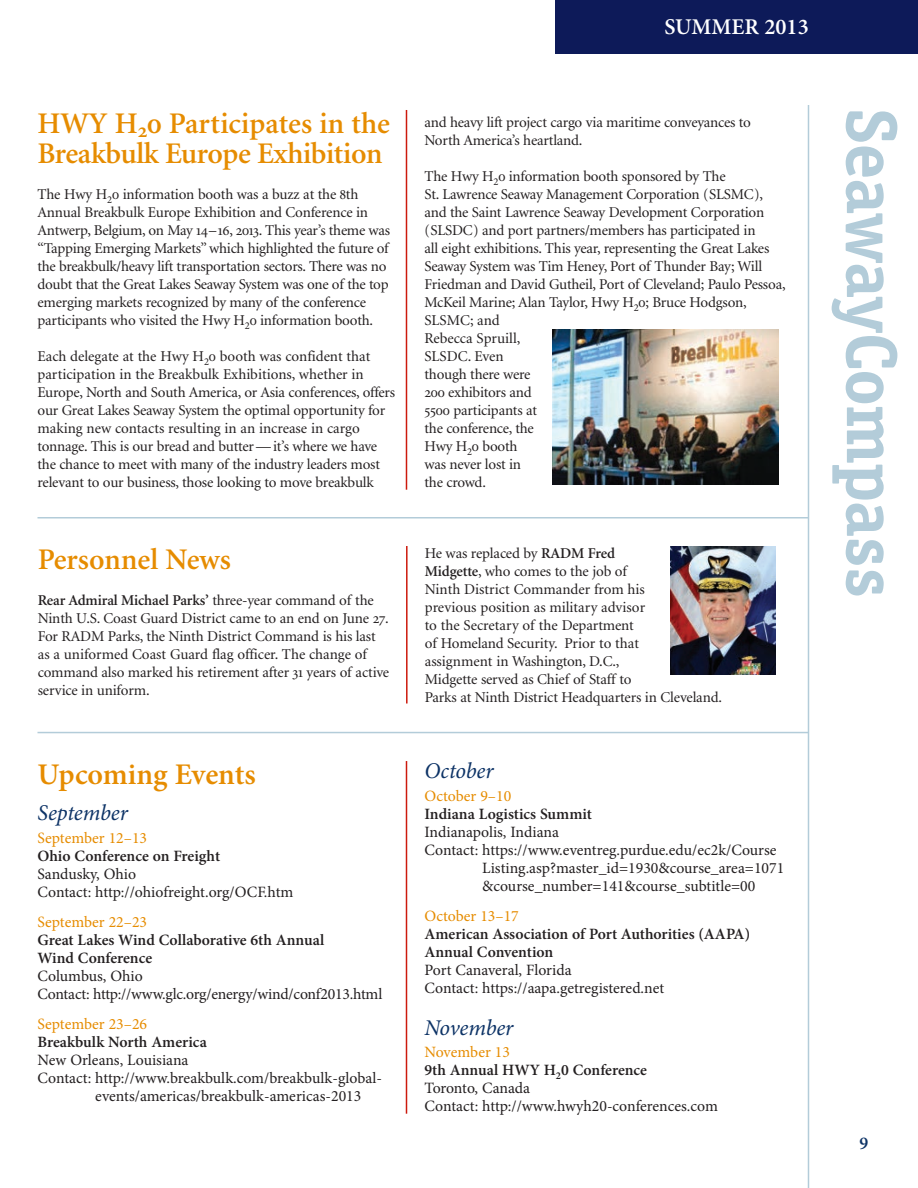
<style>
.page{position:relative;width:918px;height:1188px;background:#fff}
.page>*{position:absolute;margin:0;border:0;box-sizing:border-box;transform-origin:0 0}
.t1{font:700 72px "Officina Serif";letter-spacing:-.02em;color:#b3ccd9}
.t2{font:600 30px/30px "Minion EDO";letter-spacing:-.01em;color:#e68c00}
.t3{font:600 30px "Minion Pro";letter-spacing:-.005em;color:#e68c00}
.t4{font:italic 22.5px "Minion Pro";letter-spacing:-.01em;color:#0d3366}
.t5{font:600 22.5px "Minion Pro";color:#fff}
.t6{font:600 18px "Minion Pro";color:#0d3366}
.t7{font:15.75px/18px "Minion Pro";letter-spacing:-.005em;color:#231f20}
.t8{font:600 15.75px/18px "Minion Pro";color:#231f20}
.t9{font:15.75px "Minion Pro";color:#e68c00}
.t10{font:15px/18px "Minion EDO";letter-spacing:-.015em;color:#231f20}
.s1{font-weight:600}
.s2{color:#e68c00}
</style>
<div class="page">
<div style="left:555px;top:0;width:363px;height:54px;background:#0d1a59"></div>
<hr style="left:808px;top:105px;width:1px;height:1083px;background:#b3ccd9">
<hr style="left:38px;top:517px;width:771px;height:2px;background:#b3ccd9">
<hr style="left:406px;top:761px;width:1px;height:353px;background:#cc1a0d">
<hr style="left:38px;top:732px;width:771px;height:1px;background:#b3ccd9">
<hr style="left:406px;top:110px;width:1px;height:380px;background:#cc1a0d">
<hr style="left:406px;top:546px;width:2px;height:158px;background:#cc1a0d">
<img style="left:670px;top:546px;width:106px;height:129px">
<img style="left:553px;top:329px;width:225px;height:156px">
<h3 class="t5" style="left:665px;top:19px;width:146px">SUMMER 2013</h3>
<h2 class="t2" style="left:37px;top:111px;width:354px">HWY H<sub>2</sub>0 Participates in the<br>Breakbulk Europe Exhibition</h2>
<p class="t10" style="left:37px;top:187px;width:354px">The Hwy H<sub>2</sub>0 information booth was a buzz at the 8th Annual Breakbulk Europe Exhibition and Conference in Antwerp, Belgium, on May 14–16, 2013. This year’s theme was “Tapping Emerging Markets” which highlighted the future of the breakbulk/heavy lift transportation sectors. There was no doubt that the Great Lakes Seaway System was one of the top emerging markets recognized by many of the conference participants who visited the Hwy H<sub>2</sub>0 information booth.</p>
<p class="t10" style="left:37px;top:349px;width:359px">Each delegate at the Hwy H<sub>2</sub>0 booth was confident that participation in the Breakbulk Exhibitions, whether in Europe, North and South America, or Asia conferences, offers our Great Lakes Seaway System the optimal opportunity for making new contacts resulting in an increase in cargo tonnage. This is our bread and butter—it’s where we have the chance to meet with many of the industry leaders most relevant to our business, those looking to move breakbulk</p>
<h2 class="t2" style="left:38px;top:547px;width:195px">Personnel News</h2>
<p class="t10" style="left:38px;top:593px;width:353px"><span class="s1">Rear Admiral Michael Parks’</span> three-year command of the Ninth U.S. Coast Guard District came to an end on June 27.<br>For RADM Parks, the Ninth District Command is his last as a uniformed Coast Guard flag officer. The change of command also marked his retirement after 31 years of active service in uniform.</p>
<h2 class="t3" style="left:38px;top:763px;width:220px">Upcoming Events</h2>
<h3 class="t4" style="left:38px;top:805px;width:92px">September</h3>
<p class="t9" style="left:38px;top:832px;width:111px">September 12–13</p>
<p class="t8" style="left:38px;top:848px;width:184px">Ohio Conference on Freight</p>
<p class="t7" style="left:38px;top:866px;width:257px">Sandusky, Ohio<br>Contact: http://ohiofreight.org/OCF.htm</p>
<p class="t9" style="left:38px;top:916px;width:111px">September 22–23</p>
<p class="t8" style="left:38px;top:932px;width:288px">Great Lakes Wind Collaborative 6th Annual<br>Wind Conference</p>
<p class="t7" style="left:38px;top:968px;width:346px">Columbus, Ohio<br>Contact: http://www.glc.org/energy/wind/conf2013.html</p>
<p class="t9" style="left:38px;top:1018px;width:111px">September 23–26</p>
<p class="t8" style="left:38px;top:1034px;width:171px">Breakbulk North America</p>
<p class="t7" style="left:38px;top:1052px;width:153px">New Orleans, Louisiana</p>
<p class="t7" style="left:38px;top:1070px;width:346px">Contact: http://www.breakbulk.com/breakbulk-global-</p>
<p class="t7" style="left:95px;top:1088px;width:268px">events/americas/breakbulk-americas-2013</p>
<p class="t10" style="left:424px;top:115px;width:328px">and heavy lift project cargo via maritime conveyances to<br>North America’s heartland.</p>
<p class="t10" style="left:424px;top:169px;width:363px">The Hwy H<sub>2</sub>0 information booth sponsored by The<br>St. Lawrence Seaway Management Corporation (SLSMC), and the Saint Lawrence Seaway Development Corporation (SLSDC) and port partners/members has participated in<br>all eight exhibitions. This year, representing the Great Lakes Seaway System was Tim Heney, Port of Thunder Bay; Will Friedman and David Gutheil, Port of Cleveland; Paulo Pessoa, McKeil Marine; Alan Taylor, Hwy H<sub>2</sub>0; Bruce Hodgson, SLSMC; and<br>Rebecca Spruill,<br>SLSDC. Even<br>though there were<br>200 exhibitors and<br>5500 participants at<br>the conference, the<br>Hwy H<sub>2</sub>0 booth<br>was never lost in<br>the crowd.</p>
<p class="t10" style="left:425px;top:546px;width:299px">He was replaced by <span class="s1">RADM Fred<br>Midgette</span>, who comes to the job of<br>Ninth District Commander from his<br>previous position as military advisor<br>to the Secretary of the Department<br>of Homeland Security. Prior to that<br>assignment in Washington, D.C.,<br>Midgette served as Chief of Staff to<br>Parks at Ninth District Headquarters in Cleveland.</p>
<h3 class="t4" style="left:424px;top:763px;width:71px">October</h3>
<p class="t9" style="left:424px;top:790px;width:88px">October 9–10</p>
<p class="t8" style="left:424px;top:806px;width:169px">Indiana Logistics Summit</p>
<p class="t7" style="left:424px;top:824px;width:136px">Indianapolis, Indiana</p>
<p class="t7" style="left:424px;top:842px;width:354px">Contact: https://www.eventreg.purdue.edu/ec2k/Course</p>
<p class="t7" style="left:482px;top:860px;width:304px">Listing.asp?master_id=1930&amp;course_area=1071</p>
<p class="t7" style="left:482px;top:878px;width:275px">&amp;course_number=141&amp;course_subtitle=00</p>
<p class="t9" style="left:424px;top:910px;width:96px">October 13–17</p>
<p class="t8" style="left:424px;top:926px;width:327px">American Association of Port Authorities (AAPA)<br>Annual Convention</p>
<p class="t7" style="left:424px;top:962px;width:241px">Port Canaveral, Florida<br>Contact: https://aapa.getregistered.net</p>
<h3 class="t4" style="left:424px;top:1019px;width:91px">November</h3>
<p class="t7" style="left:424px;top:1045px;width:295px"><span class="s2">November 13<br></span><span class="s1">9th Annual HWY H</span><sub>2</sub><span class="s1">0 Conference<br></span>Toronto, Canada<br>Contact: http://www.hwyh20-conferences.com</p>
<h1 class="t1" style="left:899px;top:108px;width:492px;rotate:90deg">SeawayCompass</h1>
<p class="t6" style="left:860px;top:1136px;width:10px">9</p>
</div>
